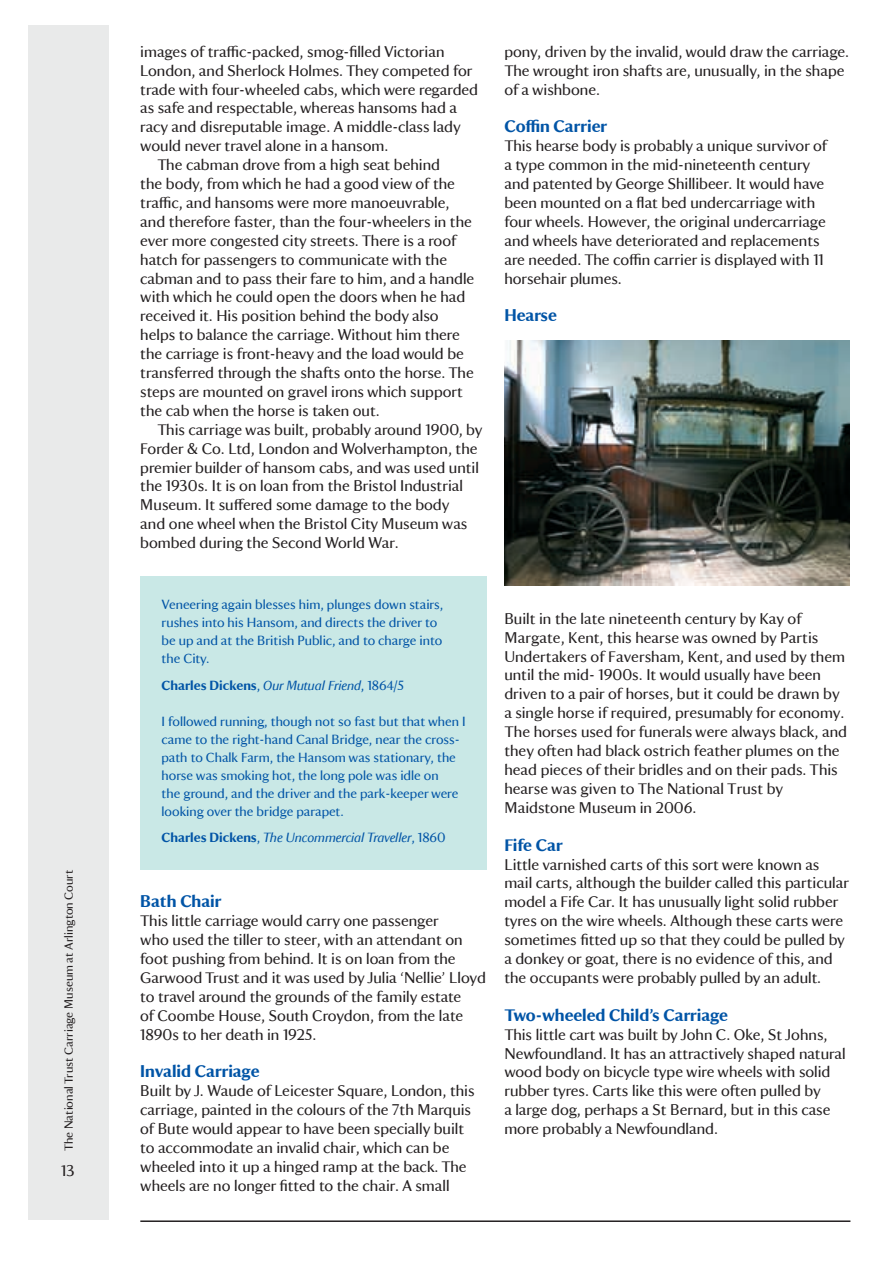
<style>
.page{position:relative;width:893px;height:1263px;background:#fff}
.page>*{position:absolute;margin:0;border:0;box-sizing:border-box;transform-origin:0 0}
.t1{font:700 17.25px "National Trust TT";color:#0154a6}
.t2{font:15.75px/18.9px "National Trust TT";color:#231f20}
.t3{font:13.5px/18px "National Trust TT";color:#0154a6}
.t4{font:italic 13.5px "National Trust TT";color:#0154a6}
.t5{font:12px "National Trust TT";color:#231f20}
.s1{font-weight:700;font-style:normal}
.s2{font-style:normal}
</style>
<div class="page">
<div style="left:28px;top:26px;width:80px;height:1194px;background:#e9eaea"></div>
<hr style="left:140px;top:1220px;width:710px;height:2px;background:#231f20">
<img style="left:504px;top:340px;width:346px;height:246px">
<div style="left:140px;top:576px;width:346px;height:293px;background:#c9e8e6"></div>
<p class="t5" style="left:61px;top:1151px;width:283px;rotate:-90deg">The National Trust Carriage Museum at Arlington Court</p>
<p class="t2" style="left:61px;top:1161px;width:15px">13</p>
<p class="t2" style="left:140px;top:41px;width:306px">images of traffic-packed, smog-filled Victorian</p>
<p class="t2" style="left:140px;top:60px;width:334px">London, and Sherlock Holmes. They competed for</p>
<p class="t2" style="left:140px;top:79px;width:339px">trade with four-wheeled cabs, which were regarded</p>
<p class="t2" style="left:140px;top:98px;width:318px">as safe and respectable, whereas hansoms had a</p>
<p class="t2" style="left:140px;top:116px;width:322px">racy and disreputable image. A middle-class lady</p>
<p class="t2" style="left:140px;top:135px;width:249px">would never travel alone in a hansom.</p>
<p class="t2" style="left:157px;top:154px;width:284px">The cabman drove from a high seat behind</p>
<p class="t2" style="left:140px;top:173px;width:316px">the body, from which he had a good view of the</p>
<p class="t2" style="left:140px;top:192px;width:311px">traffic, and hansoms were more manoeuvrable,</p>
<p class="t2" style="left:140px;top:211px;width:333px">and therefore faster, than the four-wheelers in the</p>
<p class="t2" style="left:140px;top:230px;width:317px">ever more congested city streets. There is a roof</p>
<p class="t2" style="left:140px;top:249px;width:308px">hatch for passengers to communicate with the</p>
<p class="t2" style="left:140px;top:268px;width:335px">cabman and to pass their fare to him, and a handle</p>
<p class="t2" style="left:140px;top:287px;width:326px">with which he could open the doors when he had</p>
<p class="t2" style="left:140px;top:305px;width:300px">received it. His position behind the body also</p>
<p class="t2" style="left:140px;top:324px;width:321px">helps to balance the carriage. Without him there</p>
<p class="t2" style="left:140px;top:343px;width:325px">the carriage is front-heavy and the load would be</p>
<p class="t2" style="left:140px;top:362px;width:335px">transferred through the shafts onto the horse. The</p>
<p class="t2" style="left:140px;top:381px;width:324px">steps are mounted on gravel irons which support</p>
<p class="t2" style="left:140px;top:400px;width:241px">the cab when the horse is taken out.</p>
<p class="t2" style="left:157px;top:419px;width:327px">This carriage was built, probably around 1900, by</p>
<p class="t2" style="left:140px;top:438px;width:339px">Forder &amp; Co. Ltd, London and Wolverhampton, the</p>
<p class="t2" style="left:140px;top:457px;width:340px">premier builder of hansom cabs, and was used until</p>
<p class="t2" style="left:140px;top:476px;width:324px">the 1930s. It is on loan from the Bristol Industrial</p>
<p class="t2" style="left:140px;top:494px;width:311px">Museum. It suffered some damage to the body</p>
<p class="t2" style="left:140px;top:513px;width:329px">and one wheel when the Bristol City Museum was</p>
<p class="t2" style="left:140px;top:532px;width:260px">bombed during the Second World War.</p>
<p class="t3" style="left:162px;top:595px;width:283px">Veneering again blesses him, plunges down stairs, rushes into his Hansom, and directs the driver to be up and at the British Public, and to charge into the City.</p>
<p class="t4" style="left:162px;top:676px;width:244px"><span class="s1">Charles Dickens</span><span class="s2">,</span> Our Mutual Friend<span class="s2">, 1864/5</span></p>
<p class="t3" style="left:162px;top:711px;width:306px">I followed running, though not so fast but that when I came to the right-hand Canal Bridge, near the cross&shy;path to Chalk Farm, the Hansom was stationary, the horse was smoking hot, the long pole was idle on<br>the ground, and the driver and the park-keeper were looking over the bridge parapet.</p>
<p class="t4" style="left:162px;top:828px;width:286px"><span class="s1">Charles Dickens</span><span class="s2">,</span> The Uncommercial Traveller<span class="s2">, 1860</span></p>
<p class="t1" style="left:140px;top:889px;width:83px">Bath Chair</p>
<p class="t2" style="left:140px;top:910px;width:347px">This little carriage would carry one passenger<br>who used the tiller to steer, with an attendant on foot pushing from behind. It is on loan from the Garwood Trust and it was used by Julia ‘Nellie’ Lloyd to travel around the grounds of the family estate<br>of Coombe House, South Croydon, from the late 1890s to her death in 1925.</p>
<p class="t1" style="left:140px;top:1059px;width:121px">Invalid Carriage</p>
<p class="t2" style="left:140px;top:1080px;width:336px">Built by J. Waude of Leicester Square, London, this carriage, painted in the colours of the 7th Marquis of Bute would appear to have been specially built to accommodate an invalid chair, which can be wheeled into it up a hinged ramp at the back. The wheels are no longer fitted to the chair. A small</p>
<p class="t2" style="left:504px;top:41px;width:346px">pony, driven by the invalid, would draw the carriage.<br>The wrought iron shafts are, unusually, in the shape of a wishbone.</p>
<p class="t1" style="left:504px;top:114px;width:104px">Coffin Carrier</p>
<p class="t2" style="left:504px;top:135px;width:324px">This hearse body is probably a unique survivor of a type common in the mid-nineteenth century and patented by George Shillibeer. It would have been mounted on a flat bed undercarriage with four wheels. However, the original undercarriage and wheels have deteriorated and replacements are needed. The coffin carrier is displayed with 11 horsehair plumes.</p>
<p class="t1" style="left:504px;top:303px;width:54px">Hearse</p>
<p class="t2" style="left:504px;top:608px;width:344px">Built in the late nineteenth century by Kay of Margate, Kent, this hearse was owned by Partis Undertakers of Faversham, Kent, and used by them until the mid- 1900s. It would usually have been driven to a pair of horses, but it could be drawn by a single horse if required, presumably for economy.<br>The horses used for funerals were always black, and they often had black ostrich feather plumes on the head pieces of their bridles and on their pads. This hearse was given to The National Trust by Maidstone Museum in 2006.</p>
<p class="t1" style="left:504px;top:833px;width:60px">Fife Car</p>
<p class="t2" style="left:504px;top:854px;width:346px">Little varnished carts of this sort were known as mail carts, although the builder called this particular model a Fife Car. It has unusually light solid rubber tyres on the wire wheels. Although these carts were sometimes fitted up so that they could be pulled by a donkey or goat, there is no evidence of this, and the occupants were probably pulled by an adult.</p>
<p class="t1" style="left:504px;top:1003px;width:225px">Two-wheeled Child’s Carriage</p>
<p class="t2" style="left:504px;top:1024px;width:343px">This little cart was built by John C. Oke, St Johns, Newfoundland. It has an attractively shaped natural wood body on bicycle type wire wheels with solid rubber tyres. Carts like this were often pulled by<br>a large dog, perhaps a St Bernard, but in this case more probably a Newfoundland.</p>
</div>
